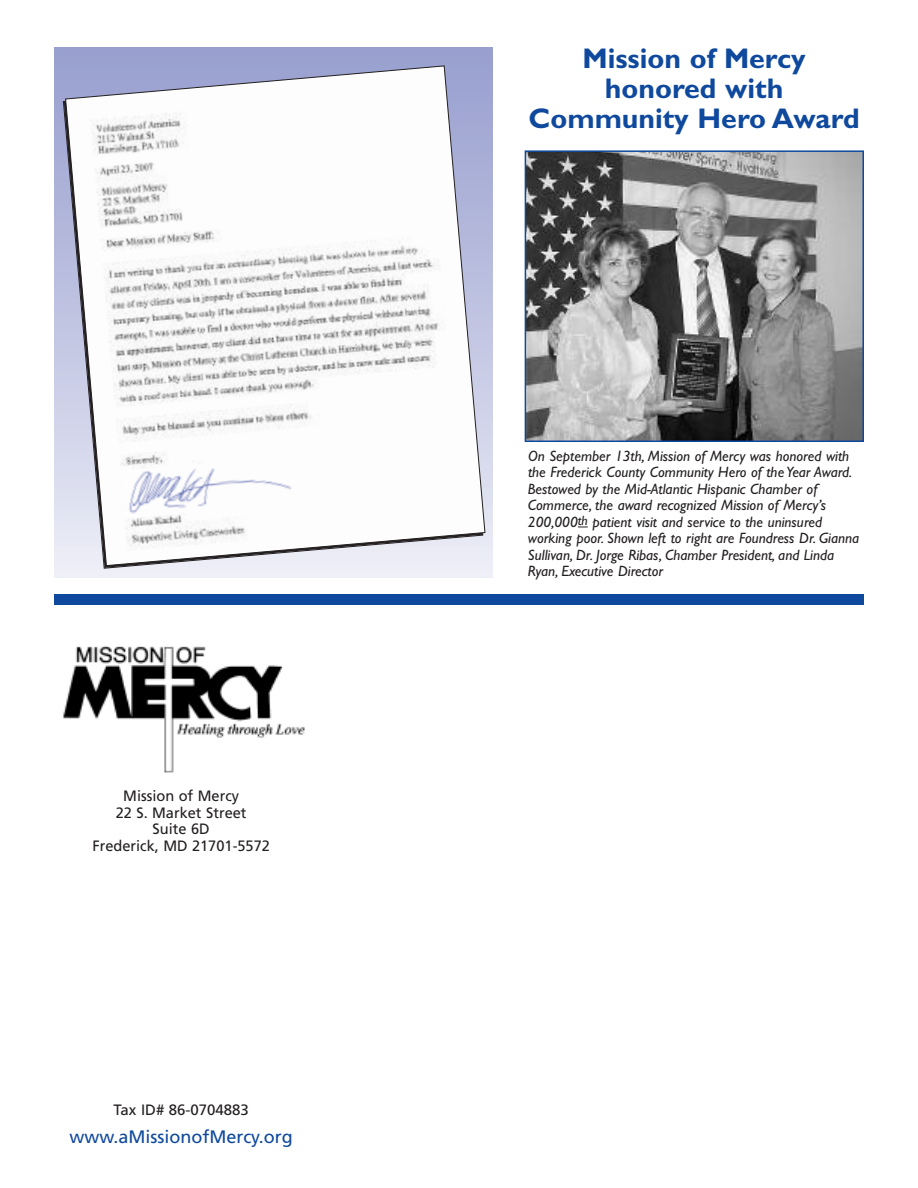
<style>
.page{position:relative;width:918px;height:1188px;background:#fff}
.page>*{position:absolute;margin:0;border:0;box-sizing:border-box;transform-origin:0 0}
.t1{font:700 28.5px/30px "Gill Sans";color:#0f499d;text-align:center}
.t2{font:18px "Frutiger";color:#0f499d}
.t3{font:italic 15px/16.5px "Gill Sans";color:#231f20}
.t4{font:15px/16.5px "Frutiger";color:#231f20;text-align:center}
.s1{font-size:13.5px}
</style>
<div class="page">
<div style="left:54px;top:594px;width:810px;height:11px;background:#0f499d"></div>
<img style="left:63px;top:646px;width:242px;height:127px">
<div style="left:54px;top:47px;width:439px;height:531px;background:linear-gradient(to bottom,#949bcb,#ecedf7)"></div>
<img style="left:528px;top:153px;width:333px;height:286px">
<div style="left:525px;top:150px;width:339px;height:292px;border:2px solid #0f499d"></div>
<svg style="left:65px;top:65px;width:421px;height:501px"></svg>
<img style="left:120px;top:455px;width:182px;height:64px">
<p class="t4" style="left:92px;top:789px;width:179px">Mission of Mercy<br>22 S. Market Street<br>Suite 6D<br>Frederick, MD 21701-5572</p>
<p class="t4" style="left:113px;top:1102px;width:137px">Tax ID# 86-0704883</p>
<p class="t2" style="left:69px;top:1130px;width:225px">www.aMissionofMercy.org</p>
<h1 class="t1" style="left:529px;top:46px;width:333px">Mission of Mercy honored with<br>Community Hero Award</h1>
<p class="t3" style="left:528px;top:449px;width:333px">On September 13th, Mission of Mercy was honored with the Frederick County Community Hero of the Year Award.<br>Bestowed by the Mid-Atlantic Hispanic Chamber of Commerce, the award recognized Mission of Mercy’s 200,000<span class="s1">th</span> patient visit and service to the uninsured working poor. Shown left to right are Foundress Dr. Gianna Sullivan, Dr. Jorge Ribas, Chamber President, and Linda Ryan, Executive Director</p>
</div>
